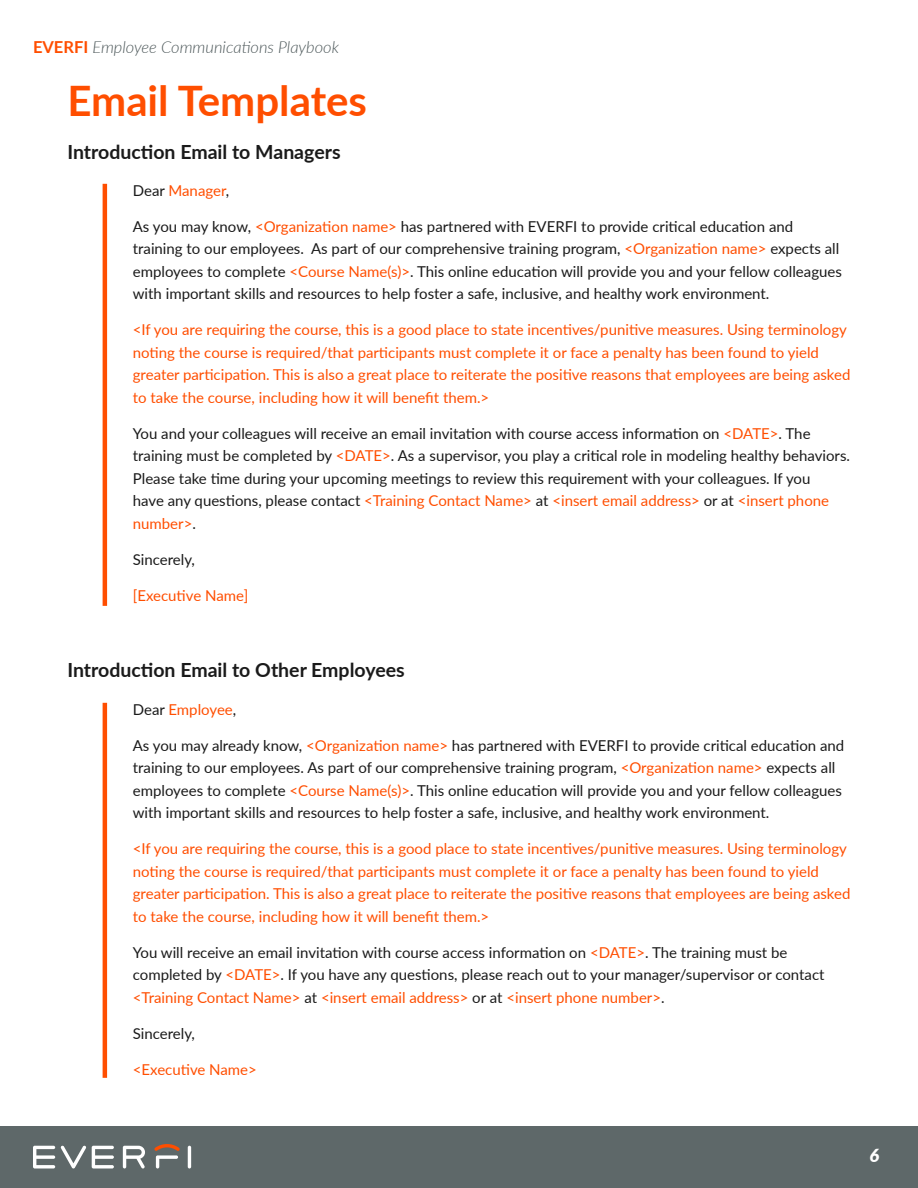
<style>
.page{position:relative;width:918px;height:1188px;background:#fff}
.page>*{position:absolute;margin:0;border:0;box-sizing:border-box;transform-origin:0 0}
.t1{font:700 42px "Lato";color:#ff4e00}
.t2{font:700 19.5px "Lato";color:#1a1a1a}
.t3{font:italic 900 18px "Lato";color:#fff}
.t4{font:italic 300 16.5px "Lato";color:#4c5759}
.t5{font:15px/22.5px "Lato";color:#1a1a1a}
.t6{font:15px/22.5px "Lato";color:#ff4e00}
.s1{font-weight:700;font-style:normal;color:#ff4e00}
.s2{color:#1a1a1a}
.s3{color:#ff4e00}
</style>
<div class="page">
<div style="left:0;top:1126px;width:918px;height:62px;background:#5e6869"></div>
<svg style="left:33px;top:1144px;width:158px;height:24px"></svg>
<hr style="left:103px;top:184px;width:4px;height:422px;background:#ff4e00">
<hr style="left:103px;top:703px;width:4px;height:375px;background:#ff4e00">
<p class="t4" style="left:33px;top:36px;width:308px"><span class="s1">EVERFI</span> Employee Communications Playbook</p>
<h1 class="t1" style="left:68px;top:69px;width:301px">Email Templates</h1>
<h2 class="t2" style="left:68px;top:138px;width:275px">Introduction Email to Managers</h2>
<p class="t6" style="left:133px;top:179px;width:98px"><span class="s2">Dear</span> Manager<span class="s2">,</span></p>
<p class="t5" style="left:133px;top:215px;width:711px">As you may know, <span class="s3">&lt;Organization name&gt;</span> has partnered with EVERFI to provide critical education and training to our employees. As part of our comprehensive training program, <span class="s3">&lt;Organization name&gt;</span> expects all employees to complete <span class="s3">&lt;Course Name(s)&gt;</span>. This online education will provide you and your fellow colleagues with important skills and resources to help foster a safe, inclusive, and healthy work environment.</p>
<p class="t6" style="left:133px;top:318px;width:719px">&lt;If you are requiring the course, this is a good place to state incentives/punitive measures. Using terminology noting the course is required/that participants must complete it or face a penalty has been found to yield greater participation. This is also a great place to reiterate the positive reasons that employees are being asked to take the course, including how it will benefit them.&gt;</p>
<p class="t5" style="left:133px;top:422px;width:719px">You and your colleagues will receive an email invitation with course access information on <span class="s3">&lt;DATE&gt;</span>. The training must be completed by <span class="s3">&lt;DATE&gt;</span>. As a supervisor, you play a critical role in modeling healthy behaviors.<br>Please take time during your upcoming meetings to review this requirement with your colleagues. If you<br>have any questions, please contact <span class="s3">&lt;Training Contact Name&gt;</span> at <span class="s3">&lt;insert email address&gt;</span> or at <span class="s3">&lt;insert phone number&gt;</span>.</p>
<p class="t5" style="left:133px;top:548px;width:64px">Sincerely,</p>
<p class="t6" style="left:133px;top:584px;width:117px">[Executive Name]</p>
<h2 class="t2" style="left:68px;top:655px;width:339px">Introduction Email to Other Employees</h2>
<p class="t6" style="left:133px;top:698px;width:105px"><span class="s2">Dear</span> Employee<span class="s2">,</span></p>
<p class="t5" style="left:133px;top:734px;width:713px">As you may already know, <span class="s3">&lt;Organization name&gt;</span> has partnered with EVERFI to provide critical education and training to our employees. As part of our comprehensive training program, <span class="s3">&lt;Organization name&gt;</span> expects all employees to complete <span class="s3">&lt;Course Name(s)&gt;</span>. This online education will provide you and your fellow colleagues with important skills and resources to help foster a safe, inclusive, and healthy work environment.</p>
<p class="t6" style="left:133px;top:837px;width:719px">&lt;If you are requiring the course, this is a good place to state incentives/punitive measures. Using terminology noting the course is required/that participants must complete it or face a penalty has been found to yield greater participation. This is also a great place to reiterate the positive reasons that employees are being asked to take the course, including how it will benefit them.&gt;</p>
<p class="t5" style="left:133px;top:941px;width:693px">You will receive an email invitation with course access information on <span class="s3">&lt;DATE&gt;</span>. The training must be completed by <span class="s3">&lt;DATE&gt;</span>. If you have any questions, please reach out to your manager/supervisor or contact <span class="s3">&lt;Training Contact Name&gt;</span> at <span class="s3">&lt;insert email address&gt;</span> or at <span class="s3">&lt;insert phone number&gt;</span>.</p>
<p class="t5" style="left:133px;top:1022px;width:64px">Sincerely,</p>
<p class="t6" style="left:133px;top:1058px;width:126px">&lt;Executive Name&gt;</p>
<p class="t3" style="left:869px;top:1142px;width:11px">6</p>
</div>
